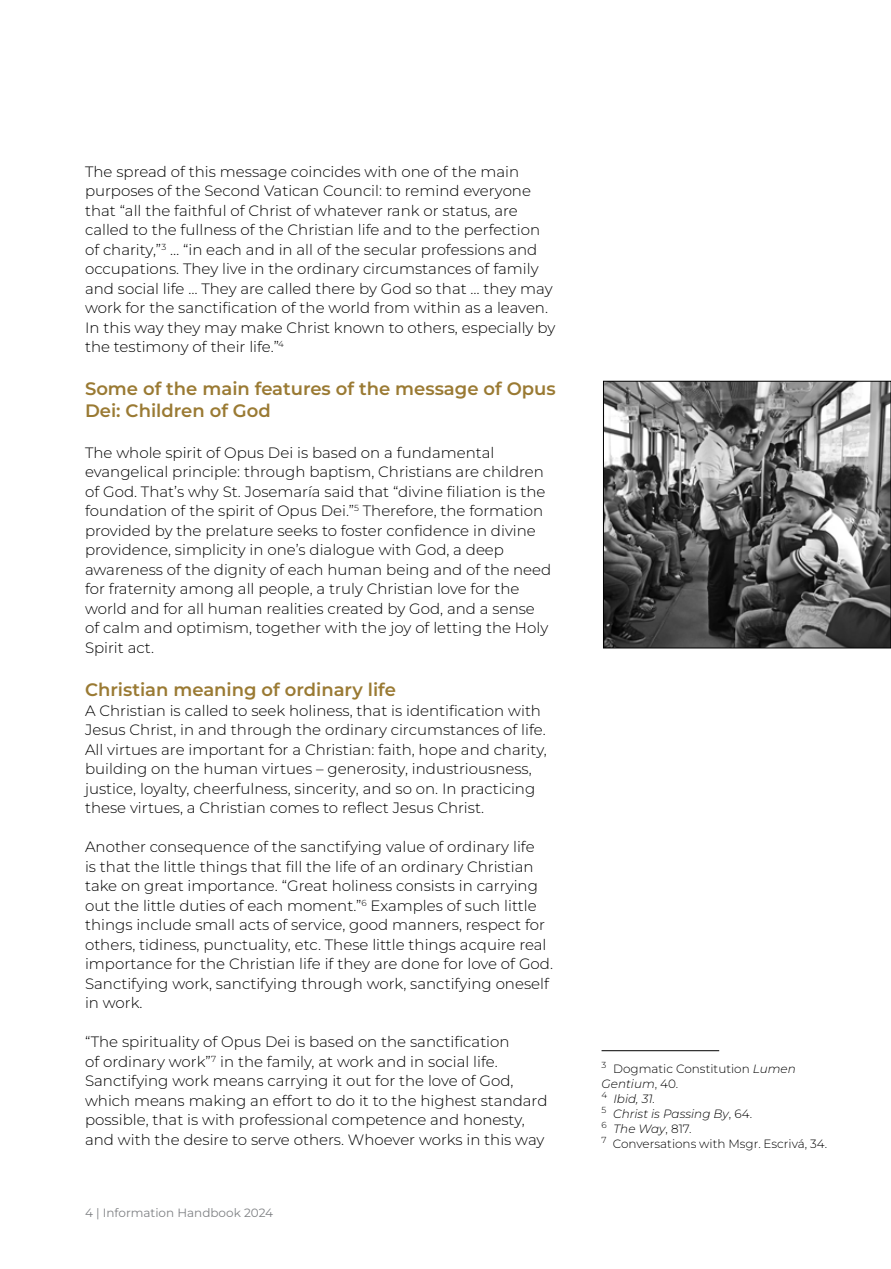
<style>
.page{position:relative;width:891px;height:1269px;background:#fff}
.page>*{position:absolute;margin:0;border:0;box-sizing:border-box;transform-origin:0 0}
.t1{font:600 18px/21.6px "Montserrat";color:#9a7a33}
.t2{font:300 15px/19.5px "Montserrat";color:#000}
.t3{font:300 12px/15px "Montserrat";color:#000}
.t4{font:12px "Montserrat";color:#808285}
.s1{font-style:italic}
</style>
<div class="page">
<img style="left:605px;top:383px;width:284px;height:263px">
<div style="left:603px;top:381px;width:288px;height:267px;border:1px solid #000"></div>
<hr style="left:602px;top:1050px;width:117px;height:1px;background:#000">
<p class="t2" style="left:85px;top:161px;width:472px">The spread of this message coincides with one of the main purposes of the Second Vatican Council: to remind everyone that “all the faithful of Christ of whatever rank or status, are called to the fullness of the Christian life and to the perfection of charity,”<sup>3</sup> … “in each and in all of the secular professions and occupations. They live in the ordinary circumstances of family and social life … They are called there by God so that … they may work for the sanctification of the world from within as a leaven.<br>In this way they may make Christ known to others, especially by the testimony of their life.”<sup>4</sup></p>
<p class="t1" style="left:85px;top:378px;width:472px">Some of the main features of the message of Opus<br>Dei: Children of God</p>
<p class="t2" style="left:85px;top:442px;width:468px">The whole spirit of Opus Dei is based on a fundamental evangelical principle: through baptism, Christians are children of God. That’s why St. Josemaría said that “divine filiation is the foundation of the spirit of Opus Dei.”<sup>5</sup> Therefore, the formation provided by the prelature seeks to foster confidence in divine providence, simplicity in one’s dialogue with God, a deep awareness of the dignity of each human being and of the need for fraternity among all people, a truly Christian love for the world and for all human realities created by God, and a sense of calm and optimism, together with the joy of letting the Holy Spirit act.</p>
<p class="t1" style="left:85px;top:678px;width:312px">Christian meaning of ordinary life</p>
<p class="t2" style="left:85px;top:700px;width:463px">A Christian is called to seek holiness, that is identification with Jesus Christ, in and through the ordinary circumstances of life.<br>All virtues are important for a Christian: faith, hope and charity, building on the human virtues – generosity, industriousness, justice, loyalty, cheerfulness, sincerity, and so on. In practicing these virtues, a Christian comes to reflect Jesus Christ.</p>
<p class="t2" style="left:85px;top:837px;width:470px">Another consequence of the sanctifying value of ordinary life<br>is that the little things that fill the life of an ordinary Christian take on great importance. “Great holiness consists in carrying out the little duties of each moment.”<sup>6</sup> Examples of such little things include small acts of service, good manners, respect for others, tidiness, punctuality, etc. These little things acquire real importance for the Christian life if they are done for love of God.<br>Sanctifying work, sanctifying through work, sanctifying oneself in work.</p>
<p class="t2" style="left:85px;top:1032px;width:464px">“The spirituality of Opus Dei is based on the sanctification<br>of ordinary work”<sup>7</sup> in the family, at work and in social life.<br>Sanctifying work means carrying it out for the love of God, which means making an effort to do it to the highest standard possible, that is with professional competence and honesty, and with the desire to serve others. Whoever works in this way</p>
<p class="t4" style="left:85px;top:1205px;width:190px">4 | Information Handbook 2024</p>
<p class="t3" style="left:602px;top:1060px;width:227px"><sup>3</sup> Dogmatic Constitution <span class="s1">Lumen<br>Gentium</span>, 40.<br><sup>4</sup> <span class="s1">Ibid, 31.<br></span><sup>5</sup> <span class="s1">Christ is Passing By</span>, 64.<br><sup>6</sup> <span class="s1">The Way</span>, 817.<br><sup>7</sup> Conversations with Msgr. Escrivá, 34.</p>
</div>
